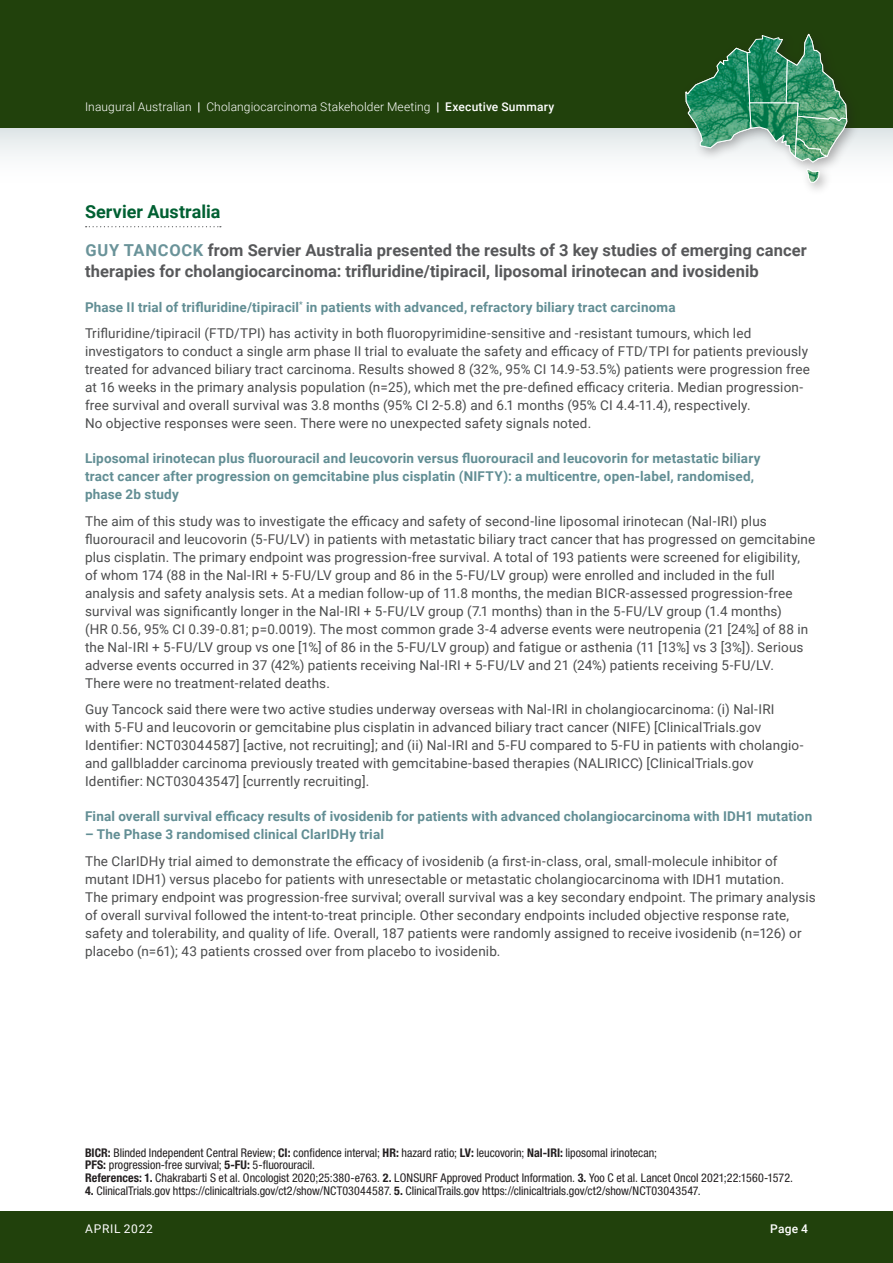
<style>
.page{position:relative;width:893px;height:1263px;background:#fff}
.page>*{position:absolute;margin:0;border:0;box-sizing:border-box;transform-origin:0 0}
.t1{font:700 18px "Roboto";color:#006032}
.t2{font:700 16.5px/21px "Roboto";letter-spacing:.005em;color:#57585a}
.t3{font:13.5px/18px "Roboto";letter-spacing:.01em;color:#4b4c4d}
.t4{font:700 13.5px/18px "Roboto";letter-spacing:.015em;color:#628e94}
.t5{font:condensed 12px/12.8px "Helvetica Neue LT Std";color:#231f20}
.t6{font:300 12px "Roboto";letter-spacing:.01em;color:#fff}
.t7{font:12px "Roboto";letter-spacing:.06em;color:#fff}
.t8{font:500 12px "Roboto";color:#fff}
.s1{font-weight:500}
.s2{color:#6a9399}
.s3{font-weight:700;color:#628e94}
.s4{font-weight:700}
</style>
<div class="page">
<svg style="left:0;top:128px;width:893px;height:28px;fill:#eaeeef"></svg>
<div style="left:0;top:0;width:893px;height:128px;background:#21410c"></div>
<svg style="left:86px;top:226px;width:135px;height:1px"></svg>
<div style="left:0;top:1212px;width:893px;height:51px;background:#21410c"></div>
<div style="left:679px;top:28px;width:181px;height:168px;background:#231f20;opacity:.35"></div>
<svg style="left:685px;top:33px;width:162px;height:150px"></svg>
<p class="t6" style="left:85px;top:98px;width:471px">Inaugural Australian <span class="s1">|</span> Cholangiocarcinoma Stakeholder Meeting <span class="s1">| Executive Summary</span></p>
<h1 class="t1" style="left:85px;top:199px;width:137px">Servier Australia</h1>
<p class="t2" style="left:85px;top:239px;width:723px"><span class="s2">GUY TANCOCK</span> from Servier Australia presented the results of 3 key studies of emerging cancer therapies for cholangiocarcinoma: trifluridine/tipiracil, liposomal irinotecan and ivosidenib</p>
<p class="t3" style="left:85px;top:293px;width:668px;line-height:26.5px"><span class="s3">Phase II trial of trifluridine/tipiracil</span><sup>*</sup> <span class="s3">in patients with advanced, refractory biliary tract carcinoma<br></span>Trifluridine/tipiracil (FTD/TPI) has activity in both fluoropyrimidine-sensitive and -resistant tumours, which led</p>
<p class="t3" style="left:85px;top:342px;width:726px">investigators to conduct a single arm phase II trial to evaluate the safety and efficacy of FTD/TPI for patients previously treated for advanced biliary tract carcinoma. Results showed 8 (32%, 95% CI 14.9-53.5%) patients were progression free at 16 weeks in the primary analysis population (n=25), which met the pre-defined efficacy criteria. Median progression&shy;free survival and overall survival was 3.8 months (95% CI 2-5.8) and 6.1 months (95% CI 4.4-11.4), respectively.<br>No objective responses were seen. There were no unexpected safety signals noted.</p>
<p class="t4" style="left:85px;top:449px;width:677px">Liposomal irinotecan plus fluorouracil and leucovorin versus fluorouracil and leucovorin for metastatic biliary tract cancer after progression on gemcitabine plus cisplatin (NIFTY): a multicentre, open-label, randomised, phase 2b study</p>
<p class="t3" style="left:85px;top:511px;width:732px">The aim of this study was to investigate the efficacy and safety of second-line liposomal irinotecan (Nal-IRI) plus fluorouracil and leucovorin (5-FU/LV) in patients with metastatic biliary tract cancer that has progressed on gemcitabine plus cisplatin. The primary endpoint was progression-free survival. A total of 193 patients were screened for eligibility, of whom 174 (88 in the Nal-IRI + 5-FU/LV group and 86 in the 5-FU/LV group) were enrolled and included in the full analysis and safety analysis sets. At a median follow-up of 11.8 months, the median BICR-assessed progression-free survival was significantly longer in the Nal-IRI + 5-FU/LV group (7.1 months) than in the 5-FU/LV group (1.4 months)<br>(HR 0.56, 95% CI 0.39-0.81; p=0.0019). The most common grade 3-4 adverse events were neutropenia (21 [24%] of 88 in the Nal-IRI + 5-FU/LV group vs one [1%] of 86 in the 5-FU/LV group) and fatigue or asthenia (11 [13%] vs 3 [3%]). Serious adverse events occurred in 37 (42%) patients receiving Nal-IRI + 5-FU/LV and 21 (24%) patients receiving 5-FU/LV.<br>There were no treatment-related deaths.</p>
<p class="t3" style="left:85px;top:700px;width:720px">Guy Tancock said there were two active studies underway overseas with Nal-IRI in cholangiocarcinoma: (i) Nal-IRI with 5-FU and leucovorin or gemcitabine plus cisplatin in advanced biliary tract cancer (NIFE) [ClinicalTrials.gov Identifier: NCT03044587] [active, not recruiting]; and (ii) Nal-IRI and 5-FU compared to 5-FU in patients with cholangio&shy;and gallbladder carcinoma previously treated with gemcitabine-based therapies (NALIRICC) [ClinicalTrials.gov Identifier: NCT03043547] [currently recruiting].</p>
<p class="t4" style="left:85px;top:807px;width:729px">Final overall survival efficacy results of ivosidenib for patients with advanced cholangiocarcinoma with IDH1 mutation</p>
<p class="t4" style="left:85px;top:825px;width:300px">– The Phase 3 randomised clinical ClarIDHy trial</p>
<p class="t3" style="left:85px;top:851px;width:732px">The ClarIDHy trial aimed to demonstrate the efficacy of ivosidenib (a first-in-class, oral, small-molecule inhibitor of mutant IDH1) versus placebo for patients with unresectable or metastatic cholangiocarcinoma with IDH1 mutation.<br>The primary endpoint was progression-free survival; overall survival was a key secondary endpoint. The primary analysis of overall survival followed the intent-to-treat principle. Other secondary endpoints included objective response rate, safety and tolerability, and quality of life. Overall, 187 patients were randomly assigned to receive ivosidenib (n=126) or placebo (n=61); 43 patients crossed over from placebo to ivosidenib.</p>
<p class="t5" style="left:85px;top:1146px;width:709px"><span class="s4">BICR:</span> Blinded Independent Central Review; <span class="s4">CI:</span> confidence interval; <span class="s4">HR:</span> hazard ratio; <span class="s4">LV:</span> leucovorin; <span class="s4">Nal-IRI:</span> liposomal irinotecan;<br><span class="s4">PFS:</span> progression-free survival; <span class="s4">5-FU:</span> 5-fluorouracil.<br><span class="s4">References: 1.</span> Chakrabarti S et al. Oncologist 2020;25:380-e763. <span class="s4">2.</span> LONSURF Approved Product Information. <span class="s4">3.</span> Yoo C et al. Lancet Oncol 2021;22:1560-1572.</p>
<p class="t5" style="left:85px;top:1184px;width:617px"><span class="s4">4.</span> ClinicalTrials.gov https://clinicaltrials.gov/ct2/show/NCT03044587. <span class="s4">5.</span> ClinicalTrails.gov https://clinicaltrials.gov/ct2/show/NCT03043547.</p>
<p class="t7" style="left:85px;top:1220px;width:69px">APRIL 2022</p>
<p class="t8" style="left:770px;top:1220px;width:39px">Page 4</p>
</div>
